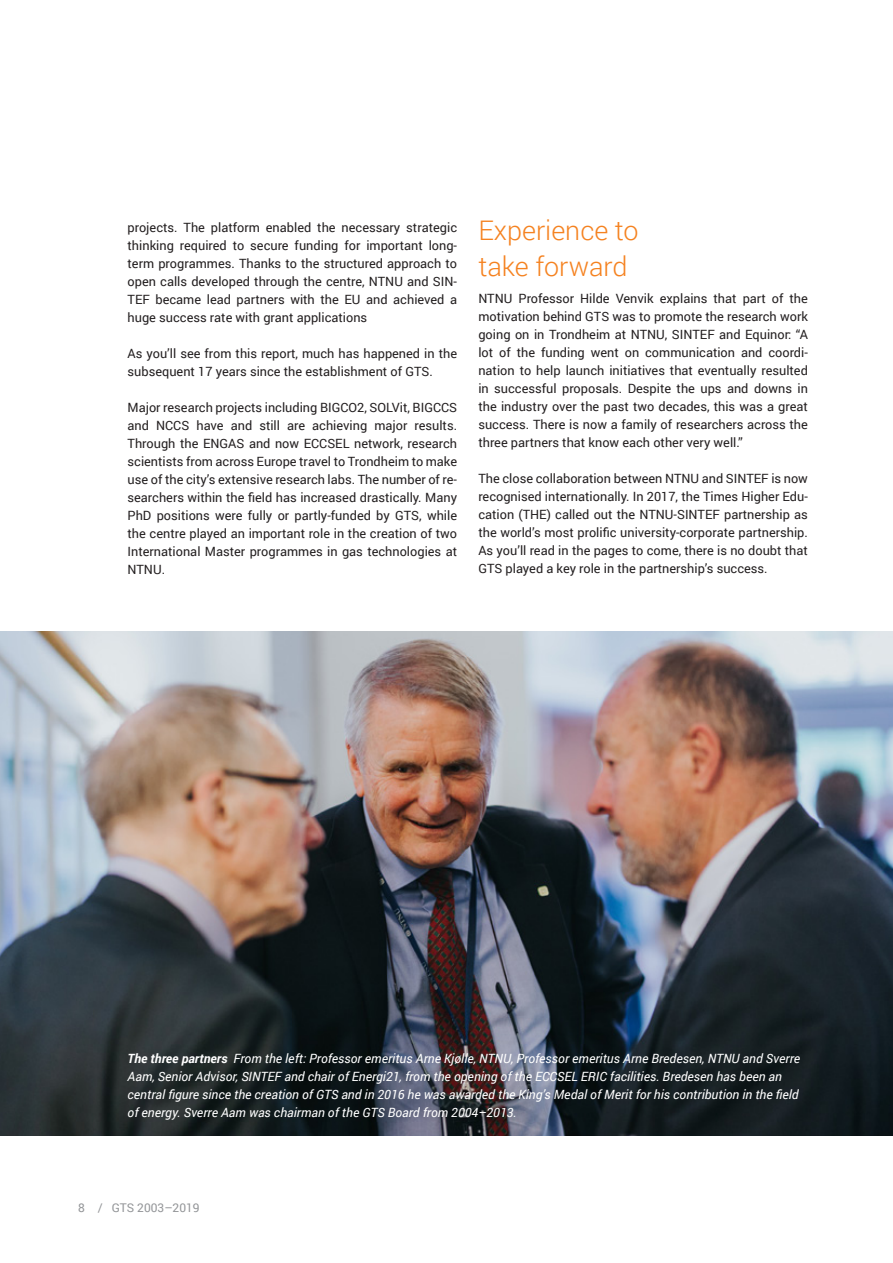
<style>
.page{position:relative;width:893px;height:1263px;background:#fff}
.page>*{position:absolute;margin:0;border:0;box-sizing:border-box;transform-origin:0 0}
.avsnitt{font:300 27px "Roboto";color:#f58220}
.brødtekst{font:12.75px/18px "Roboto";color:#231f20;text-align:justify}
.billedtekst{font:italic 12.75px/18px "Roboto";color:#fff}
.t1{font:12px "Roboto";color:#939598}
.s1{font-weight:700}
</style>
<div class="page">
<img style="left:0;top:631px;width:893px;height:504px">
<p class="brødtekst" style="left:128px;top:218px;width:331px">projects. The platform enabled the necessary strategic thinking required to secure funding for important long&shy;term programmes. Thanks to the structured approach to open calls developed through the centre, NTNU and SIN-TEF became lead partners with the EU and achieved a huge success rate with grant applications</p>
<p class="brødtekst" style="left:128px;top:344px;width:331px">As you’ll see from this report, much has happened in the subsequent 17 years since the establishment of GTS.</p>
<p class="brødtekst" style="left:128px;top:398px;width:331px">Major research projects including BIGCO2, SOLVit, BIGCCS and NCCS have and still are achieving major results.<br>Through the ENGAS and now ECCSEL network, research scientists from across Europe travel to Trondheim to make use of the city’s extensive research labs. The number of re&shy;searchers within the field has increased drastically. Many PhD positions were fully or partly-funded by GTS, while the centre played an important role in the creation of two International Master programmes in gas technologies at NTNU.</p>
<p class="avsnitt" style="left:478px;top:212px;width:162px">Experience to</p>
<p class="avsnitt" style="left:478px;top:248px;width:151px">take forward</p>
<p class="brødtekst" style="left:478px;top:289px;width:331px">NTNU Professor Hilde Venvik explains that part of the motivation behind GTS was to promote the research work going on in Trondheim at NTNU, SINTEF and Equinor: “A lot of the funding went on communication and coordi&shy;nation to help launch initiatives that eventually resulted in successful proposals. Despite the ups and downs in the industry over the past two decades, this was a great success. There is now a family of researchers across the three partners that know each other very well.”</p>
<p class="brødtekst" style="left:478px;top:469px;width:331px">The close collaboration between NTNU and SINTEF is now recognised internationally. In 2017, the Times Higher Edu&shy;cation (THE) called out the NTNU-SINTEF partnership as the world’s most prolific university-corporate partnership.<br>As you’ll read in the pages to come, there is no doubt that GTS played a key role in the partnership’s success.</p>
<p class="billedtekst" style="left:128px;top:1049px;width:674px"><span class="s1">The three partners</span> From the left: Professor emeritus Arne Kjølle, NTNU, Professor emeritus Arne Bredesen, NTNU and Sverre Aam, Senior Advisor, SINTEF and chair of Energi21, from the opening of the ECCSEL ERIC facilities. Bredesen has been an central figure since the creation of GTS and in 2016 he was awarded the King’s Medal of Merit for his contribution in the field of energy. Sverre Aam was chairman of the GTS Board from 2004–2013.</p>
<p class="t1" style="left:78px;top:1199px;width:123px">8 / GTS 2003–2019</p>
</div>
